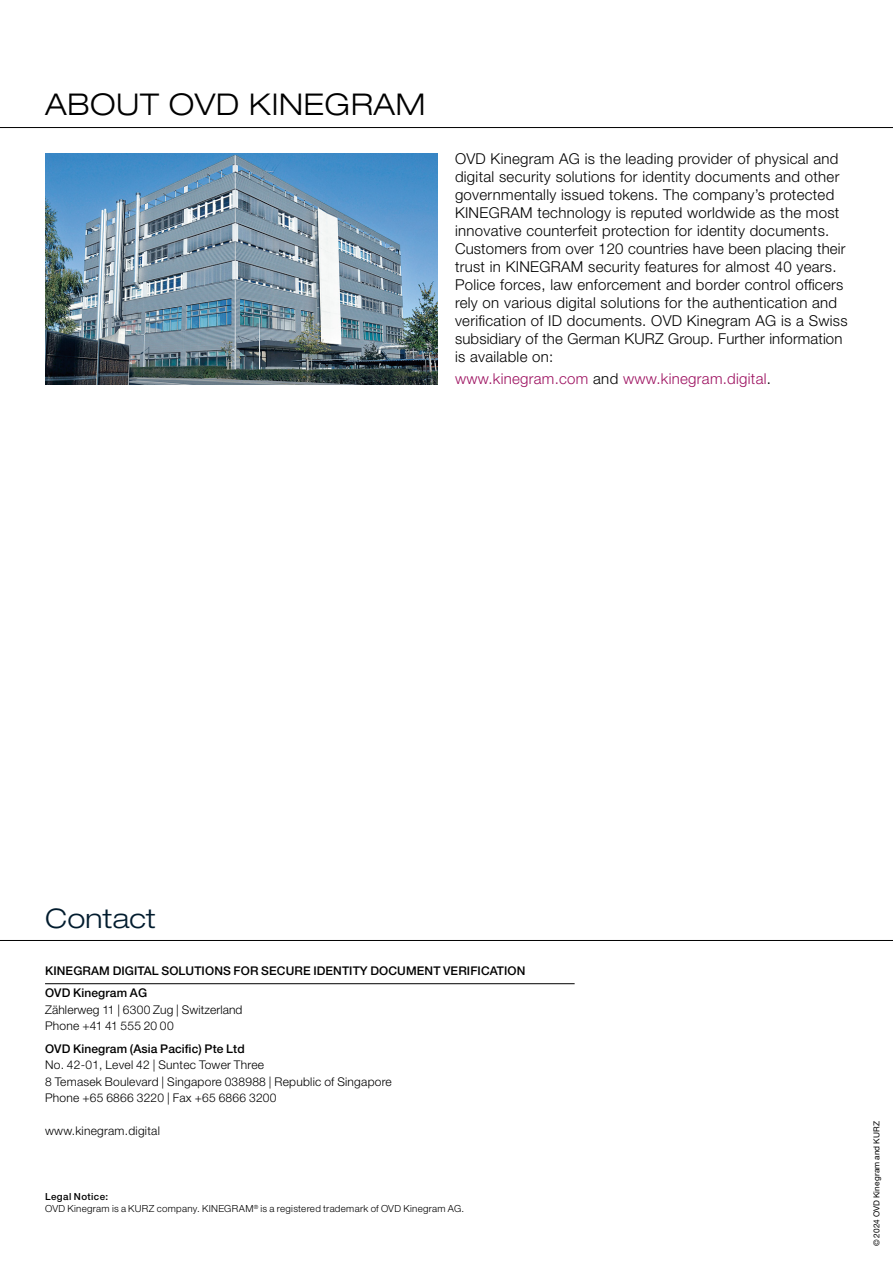
<style>
.page{position:relative;width:893px;height:1263px;background:#fff}
.page>*{position:absolute;margin:0;border:0;box-sizing:border-box;transform-origin:0 0}
.t1{font:300 expanded 30px "Helvetica Neue LT Std";letter-spacing:.02em;color:#000}
.t2{font:300 expanded 27px "Helvetica Neue LT Std";letter-spacing:.01em;color:#021c2e}
.t3{font:300 15px/18px "Helvetica Neue LT Std";letter-spacing:.02em;color:#000}
.t4{font:300 15px "Helvetica Neue LT Std";letter-spacing:.02em;color:#9d1160}
.t5{font:300 12px/16.5px "Helvetica Neue LT Std";letter-spacing:.02em;color:#000}
.t6{font:500 12px/22.5px "Helvetica Neue LT Std";letter-spacing:.01em;color:#000}
.t7{font:300 9.75px/11.7px "Helvetica Neue LT Std";letter-spacing:.03em;color:#000}
.t8{font:8.25px "Helvetica Neue LT Std";letter-spacing:.025em;color:#000}
.s1{color:#000}
.s2{font-weight:500}
</style>
<div class="page">
<hr style="left:45px;top:983px;width:530px;height:1px;background:#000">
<hr style="left:0;top:940px;width:893px;height:1px;background:#000">
<hr style="left:0;top:127px;width:893px;height:1px;background:#000">
<img style="left:45px;top:153px;width:393px;height:231px">
<h1 class="t1" style="left:45px;top:86px;width:382px">ABOUT OVD KINEGRAM</h1>
<p class="t3" style="left:455px;top:149px;width:394px">OVD Kinegram AG is the leading provider of physical and digital security solutions for identity documents and other governmentally issued tokens. The company’s protected KINEGRAM technology is reputed worldwide as the most innovative counterfeit protection for identity documents.<br>Customers from over 120 countries have been placing their trust in KINEGRAM security features for almost 40 years.<br>Police forces, law enforcement and border control officers rely on various digital solutions for the authentication and verification of ID documents. OVD Kinegram AG is a Swiss subsidiary of the German KURZ Group. Further information is available on:</p>
<p class="t4" style="left:455px;top:370px;width:318px">www.kinegram.com <span class="s1">and</span> www.kinegram.digital<span class="s1">.</span></p>
<h2 class="t2" style="left:45px;top:902px;width:112px">Contact</h2>
<p class="t6" style="left:45px;top:959px;width:482px">KINEGRAM DIGITAL SOLUTIONS FOR SECURE IDENTITY DOCUMENT VERIFICATION<br>OVD Kinegram AG</p>
<p class="t5" style="left:45px;top:1001px;width:199px">Zählerweg 11 | 6300 Zug | Switzerland<br>Phone +41 41 555 20 00</p>
<p class="t6" style="left:45px;top:1037px;width:201px">OVD Kinegram (Asia Pacific) Pte Ltd</p>
<p class="t5" style="left:45px;top:1056px;width:348px">No. 42-01, Level 42 | Suntec Tower Three<br>8 Temasek Boulevard | Singapore 038988 | Republic of Singapore<br>Phone +65 6866 3220 | Fax +65 6866 3200</p>
<p class="t5" style="left:45px;top:1122px;width:116px">www.kinegram.digital</p>
<p class="t7" style="left:45px;top:1191px;width:421px"><span class="s2">Legal Notice:<br></span>OVD Kinegram is a KURZ company. KINEGRAM<sup>®</sup> is a registered trademark of OVD Kinegram AG.</p>
<p class="t8" style="left:872px;top:1246px;width:126px;rotate:-90deg">© 2024 OVD Kinegram and KURZ</p>
</div>
